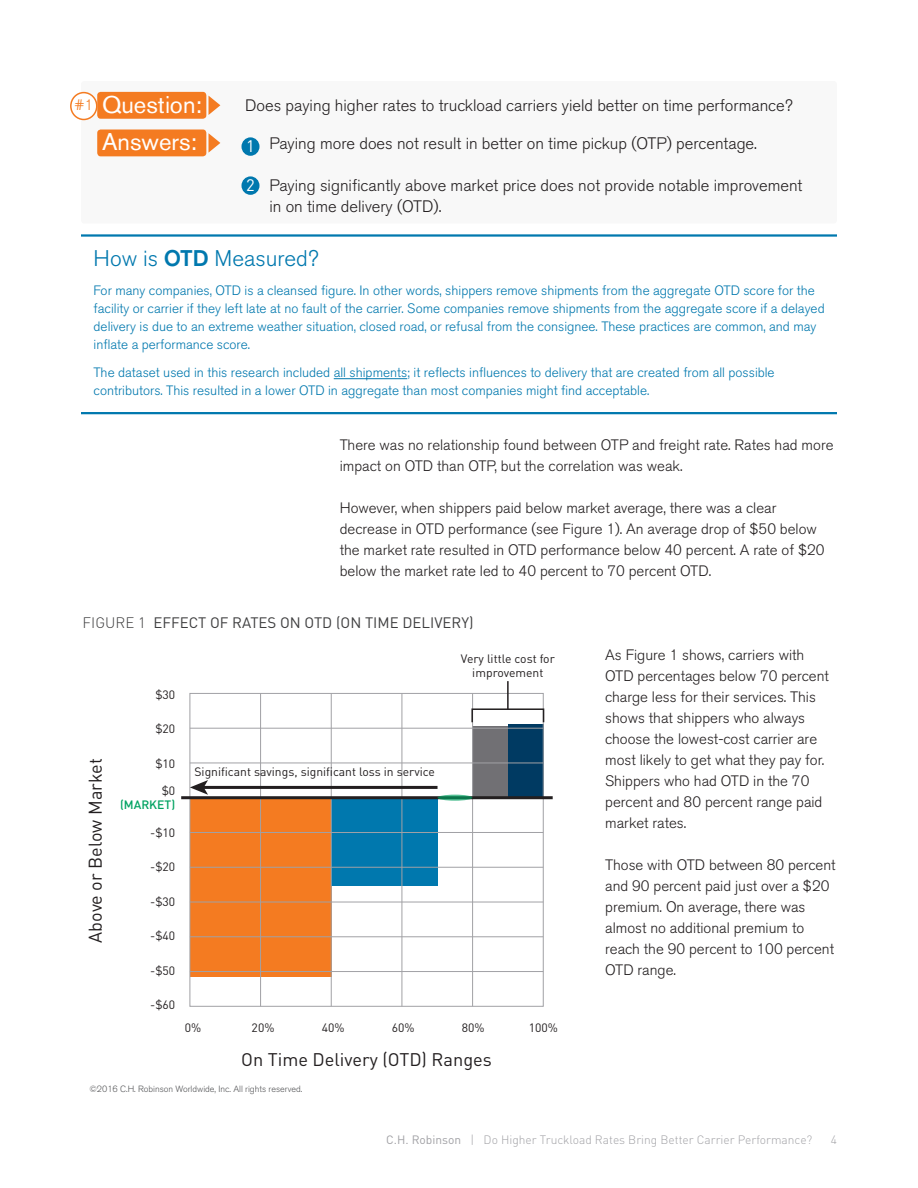
<style>
.page{position:relative;width:918px;height:1188px;background:#fff}
.page>*{position:absolute;margin:0;border:0;box-sizing:border-box;transform-origin:0 0}
.Second_Paragraph_WP{font:24px "Akzidenz Grotesk BQ";color:#fff}
.Second_Paragraph_WP-2{font:300 22.5px "Akzidenz Grotesk BQ";color:#0078ae}
.t1{font:18.15px "DIN Pro";color:#231f20}
.t2{font:18px "DIN Pro";color:#231f20}
.Second_Paragraph_WP-3{font:300 16.5px/21px "Akzidenz Grotesk BQ";color:#231f20}
.Second_Paragraph_WP-4{font:16.5px "DIN Pro";color:#fff}
.Second_Paragraph_WP-5{font:300 15px/21px "Akzidenz Grotesk BQ";color:#231f20}
.Second_Paragraph_WP-6{font:15px "DIN Pro";color:#3e3e3f}
.Second_Paragraph_WP-7{font:300 15px "Akzidenz Grotesk BQ";color:#f47b21}
.Second_Paragraph_WP-8{font:300 13.5px/18px "Akzidenz Grotesk BQ";color:#0078ae}
.t3{font:12px/14.4px "DIN Pro";color:#231f20;text-align:center}
.t4{font:300 12px "DIN Pro";color:#a1a1a5}
.t5{font:500 12px/14.4px "DIN Pro";color:#00a261;text-align:right}
.Second_Paragraph_WP-9{font:300 9px "Akzidenz Grotesk BQ";color:#57585a}
.s1{font-weight:500}
.s2{font-weight:300}
.s3{font-weight:400;color:#231f20}
.s4{font-weight:400}
</style>
<div class="page">
<hr style="left:334px;top:378px;width:73px;height:1px;background:#0078ae">
<div style="left:190px;top:798px;width:141px;height:178px;background:#f47b21"></div>
<div style="left:331px;top:798px;width:107px;height:87px;background:#0078ae"></div>
<div style="left:472px;top:726px;width:36px;height:72px;background:#717074"></div>
<div style="left:508px;top:724px;width:35px;height:74px;background:#003a62"></div>
<div style="left:190px;top:693px;width:353px;height:313px;border:1px solid #a1a1a5"></div>
<hr style="left:260px;top:693px;width:1px;height:313px;background:#a1a1a5">
<hr style="left:472px;top:693px;width:1px;height:313px;background:#a1a1a5">
<hr style="left:402px;top:693px;width:1px;height:313px;background:#a1a1a5">
<hr style="left:331px;top:693px;width:1px;height:313px;background:#a1a1a5">
<hr style="left:190px;top:728px;width:353px;height:1px;background:#a1a1a5">
<hr style="left:190px;top:763px;width:353px;height:1px;background:#a1a1a5">
<hr style="left:181px;top:796px;width:372px;height:3px;background:#231f20">
<hr style="left:190px;top:832px;width:353px;height:1px;background:#a1a1a5">
<hr style="left:190px;top:867px;width:353px;height:1px;background:#a1a1a5">
<hr style="left:190px;top:902px;width:353px;height:1px;background:#a1a1a5">
<hr style="left:190px;top:937px;width:353px;height:1px;background:#a1a1a5">
<hr style="left:190px;top:971px;width:353px;height:1px;background:#a1a1a5">
<svg style="left:438px;top:795px;width:34px;height:6px"></svg>
<hr style="left:203px;top:786px;width:235px;height:3px;background:#231f20">
<svg style="left:190px;top:780px;width:18px;height:15px"></svg>
<div style="left:471px;top:708px;width:73px;height:15px;border:2px solid #231f20"></div>
<hr style="left:507px;top:681px;width:2px;height:28px;background:#231f20">
<hr style="left:81px;top:234px;width:756px;height:3px;background:#0078ae">
<hr style="left:81px;top:412px;width:756px;height:2px;background:#0078ae">
<div style="left:81px;top:81px;width:756px;height:143px;background:#f8f8f8;border-radius:4px"></div>
<div style="left:241px;top:137px;width:19px;height:19px;background:#0078ae;border-radius:50%"></div>
<div style="left:97px;top:130px;width:109px;height:26px;background:#f47b21;border-radius:4px"></div>
<svg style="left:209px;top:133px;width:11px;height:19px"></svg>
<div style="left:97px;top:92px;width:109px;height:27px;background:#f47b21;border-radius:4px"></div>
<svg style="left:209px;top:96px;width:11px;height:19px"></svg>
<div style="left:241px;top:176px;width:19px;height:19px;background:#0078ae;border-radius:50%"></div>
<div style="left:71px;top:93px;width:26px;height:26px;background:#fff;border-radius:50%"></div>
<div style="left:70px;top:92px;width:28px;height:28px;border:2px solid #f47b21;border-radius:50%"></div>
<p class="Second_Paragraph_WP-7" style="left:74px;top:97px;width:20px">#1</p>
<p class="Second_Paragraph_WP" style="left:102px;top:90px;width:102px">Question:</p>
<p class="Second_Paragraph_WP-3" style="left:245px;top:95px;width:549px">Does paying higher rates to truckload carriers yield better on time performance?</p>
<p class="Second_Paragraph_WP" style="left:102px;top:127px;width:97px">Answers:</p>
<p class="Second_Paragraph_WP-4" style="left:246px;top:174px;width:10px">2</p>
<p class="Second_Paragraph_WP-4" style="left:246px;top:135px;width:10px">1</p>
<p class="Second_Paragraph_WP-3" style="left:269px;top:134px;width:489px">Paying more does not result in better on time pickup (OTP) percentage.</p>
<p class="Second_Paragraph_WP-3" style="left:269px;top:175px;width:535px">Paying significantly above market price does not provide notable improvement in on time delivery (OTD).</p>
<p class="Second_Paragraph_WP-2" style="left:94px;top:246px;width:227px">How is <span class="s1">OTD</span> Measured?</p>
<p class="Second_Paragraph_WP-8" style="left:94px;top:281px;width:733px">For many companies, OTD is a cleansed figure. In other words, shippers remove shipments from the aggregate OTD score for the facility or carrier if they left late at no fault of the carrier. Some companies remove shipments from the aggregate score if a delayed delivery is due to an extreme weather situation, closed road, or refusal from the consignee. These practices are common, and may inflate a performance score.</p>
<p class="Second_Paragraph_WP-8" style="left:94px;top:364px;width:683px">The dataset used in this research included all shipments; it reflects influences to delivery that are created from all possible contributors. This resulted in a lower OTD in aggregate than most companies might find acceptable.</p>
<p class="Second_Paragraph_WP-5" style="left:340px;top:435px;width:495px">There was no relationship found between OTP and freight rate. Rates had more impact on OTD than OTP, but the correlation was weak.</p>
<p class="Second_Paragraph_WP-5" style="left:340px;top:498px;width:486px">However, when shippers paid below market average, there was a clear decrease in OTD performance (see Figure 1). An average drop of $50 below the market rate resulted in OTD performance below 40 percent. A rate of $20 below the market rate led to 40 percent to 70 percent OTD.</p>
<p class="Second_Paragraph_WP-6" style="left:83px;top:612px;width:392px"><span class="s2">FIGURE 1</span> EFFECT OF RATES ON OTD (ON TIME DELIVERY)</p>
<p class="t1" style="left:83px;top:943px;width:186px;rotate:-90deg">Above or Below Market</p>
<p class="t3" style="left:155px;top:687px;width:21px">$30</p>
<p class="t3" style="left:155px;top:721px;width:21px">$20</p>
<p class="t3" style="left:155px;top:756px;width:21px">$10</p>
<p class="t5" style="left:120px;top:783px;width:57px"><span class="s3">$0 </span>(MARKET)</p>
<p class="t3" style="left:150px;top:825px;width:27px">-$10</p>
<p class="t3" style="left:150px;top:859px;width:27px">-$20</p>
<p class="t3" style="left:150px;top:894px;width:27px">-$30</p>
<p class="t3" style="left:150px;top:928px;width:27px">-$40</p>
<p class="t3" style="left:150px;top:963px;width:27px">-$50</p>
<p class="t3" style="left:150px;top:997px;width:27px">-$60</p>
<p class="t3" style="left:461px;top:651px;width:95px">Very little cost for improvement</p>
<p class="t3" style="left:194px;top:764px;width:242px">Significant savings, significant loss in service</p>
<p class="t3" style="left:185px;top:1020px;width:18px">0%</p>
<p class="t3" style="left:252px;top:1020px;width:24px">20%</p>
<p class="t3" style="left:322px;top:1020px;width:24px">40%</p>
<p class="t3" style="left:392px;top:1020px;width:24px">60%</p>
<p class="t3" style="left:462px;top:1020px;width:24px">80%</p>
<p class="t3" style="left:529px;top:1020px;width:31px">100%</p>
<p class="t2" style="left:241px;top:1047px;width:252px">On Time Delivery (OTD) Ranges</p>
<p class="Second_Paragraph_WP-9" style="left:89px;top:1083px;width:214px">©2016 C.H. Robinson Worldwide, Inc. All rights reserved.</p>
<p class="Second_Paragraph_WP-5" style="left:605px;top:645px;width:225px">As Figure 1 shows, carriers with<br>OTD percentages below 70 percent charge less for their services. This shows that shippers who always choose the lowest-cost carrier are most likely to get what they pay for.<br>Shippers who had OTD in the 70 percent and 80 percent range paid market rates.</p>
<p class="Second_Paragraph_WP-5" style="left:605px;top:855px;width:232px">Those with OTD between 80 percent and 90 percent paid just over a $20 premium. On average, there was almost no additional premium to reach the 90 percent to 100 percent<br>OTD range.</p>
<p class="t4" style="left:386px;top:1131px;width:428px"><span class="s4">C.H. Robinson</span> | Do Higher Truckload Rates Bring Better Carrier Performance?</p>
<p class="t4" style="left:831px;top:1131px;width:8px">4</p>
</div>
